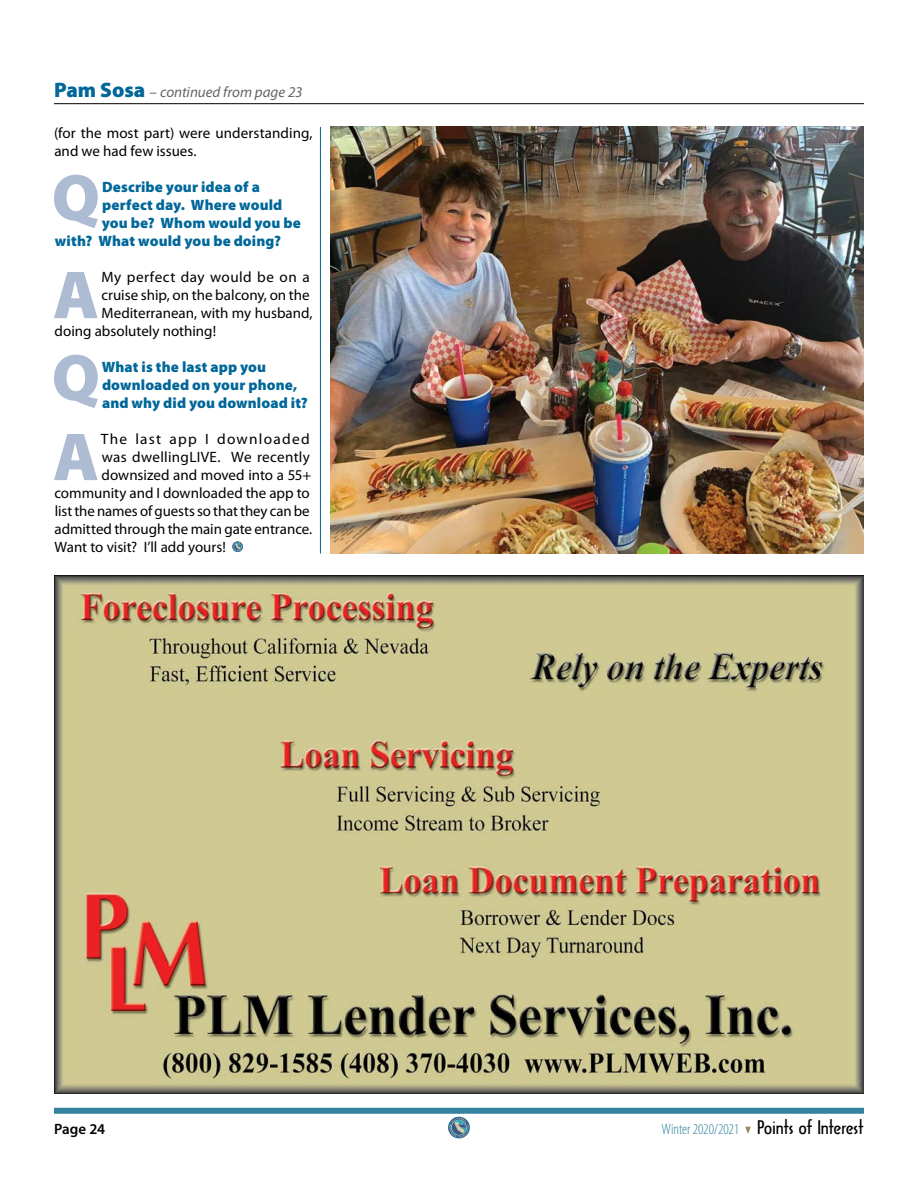
<style>
.page{position:relative;width:918px;height:1188px;background:#fff}
.page>*{position:absolute;margin:0;border:0;box-sizing:border-box;transform-origin:0 0}
.t1{font:18px "Arquitectura";letter-spacing:-.025em;color:#000;scale:1.25 1}
.CMA_Body_Text{font:15px/18px "Myriad Pro";color:#000}
.CMA_Body_Text-2{font:900 15px/18px "Myriad Pro";letter-spacing:.01em;color:#016799}
.t2{font:italic 15px "Myriad Pro";color:#636466}
.CMA_Body_Text-3{font:15px "Myriad Pro";letter-spacing:.02em;color:#000}
.CMA_Body_Text-4{font:15px "Myriad Pro";letter-spacing:.03em;color:#000}
.CMA_Body_Text-5{font:15px "Myriad Pro";letter-spacing:.085em;color:#000}
.t3{font:600 15px "Myriad Pro";letter-spacing:-.005em;color:#000}
.s1{font-weight:900;font-style:normal;font-size:21px;color:#016799}
.s2{font-style:normal}
.s3{font-family:"Myriad Pro";font-weight:300;font-stretch:condensed;font-size:15px;color:#33829f}
</style>
<div class="page">
<div style="left:54px;top:1108px;width:810px;height:6px;background:#33829f"></div>
<svg style="left:448px;top:1117px;width:22px;height:21px"></svg>
<svg style="left:448px;top:1118px;width:21px;height:19px"></svg>
<svg style="left:745px;top:1127px;width:6px;height:7px"></svg>
<svg style="left:54px;top:175px;width:44px;height:53px"></svg>
<svg style="left:54px;top:272px;width:44px;height:46px"></svg>
<svg style="left:54px;top:355px;width:44px;height:53px"></svg>
<svg style="left:54px;top:434px;width:44px;height:46px"></svg>
<svg style="left:232px;top:542px;width:11px;height:10px"></svg>
<hr style="left:54px;top:103px;width:810px;height:1px;background:#000">
<hr style="left:320px;top:127px;width:1px;height:426px;background:#016799">
<img style="left:330px;top:127px;width:534px;height:427px">
<img style="left:54px;top:576px;width:810px;height:518px">
<p class="t2" style="left:54px;top:84px;width:250px"><span class="s1">Pam Sosa</span> <span class="s2">–</span> continued from page 23</p>
<p class="CMA_Body_Text" style="left:54px;top:124px;width:260px">(for the most part) were understanding, and we had few issues.</p>
<p class="CMA_Body_Text-2" style="left:102px;top:178px;width:159px">Describe your idea of a</p>
<p class="CMA_Body_Text-2" style="left:102px;top:196px;width:182px">perfect day. Where would</p>
<p class="CMA_Body_Text-2" style="left:102px;top:214px;width:201px">you be? Whom would you be</p>
<p class="CMA_Body_Text-2" style="left:55px;top:232px;width:228px">with? What would you be doing?</p>
<p class="CMA_Body_Text-4" style="left:102px;top:269px;width:210px">My perfect day would be on a</p>
<p class="CMA_Body_Text" style="left:101px;top:286px;width:210px">cruise ship, on the balcony, on the</p>
<p class="CMA_Body_Text" style="left:102px;top:304px;width:213px">Mediterranean, with my husband,</p>
<p class="CMA_Body_Text" style="left:55px;top:322px;width:163px">doing absolutely nothing!</p>
<p class="CMA_Body_Text-2" style="left:102px;top:358px;width:207px">What is the last app you downloaded on your phone, and why did you download it?</p>
<p class="CMA_Body_Text-5" style="left:101px;top:431px;width:211px">The last app I downloaded</p>
<p class="CMA_Body_Text-3" style="left:102px;top:449px;width:210px">was dwellingLIVE. We recently</p>
<p class="CMA_Body_Text" style="left:102px;top:466px;width:211px">downsized and moved into a 55+</p>
<p class="CMA_Body_Text" style="left:54px;top:484px;width:257px">community and I downloaded the app to</p>
<p class="CMA_Body_Text" style="left:55px;top:502px;width:256px">list the names of guests so that they can be</p>
<p class="CMA_Body_Text" style="left:54px;top:520px;width:259px">admitted through the main gate entrance.</p>
<p class="CMA_Body_Text" style="left:55px;top:538px;width:173px">Want to visit? I’ll add yours!</p>
<p class="t3" style="left:54px;top:1121px;width:53px">Page 24</p>
<p class="t1" style="left:661px;top:1116px;width:164px"><span class="s3">Winter 2020/2021</span> Points of Interest</p>
</div>
